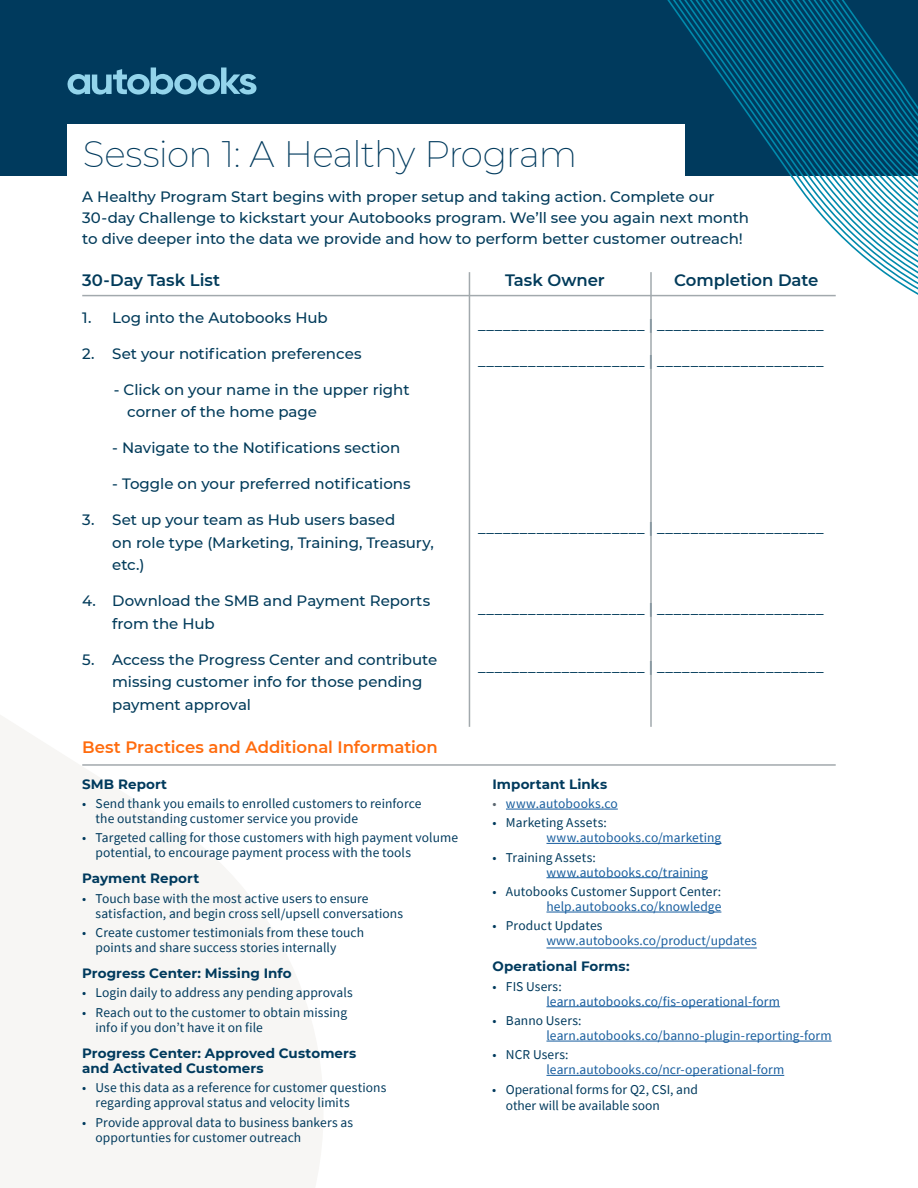
<style>
.page{position:relative;width:918px;height:1188px;background:#fff}
.page>*{position:absolute;margin:0;border:0;box-sizing:border-box;transform-origin:0 0}
.H1_-_Blue{font:200 36px "Montserrat";letter-spacing:-.025em;color:#003a5d}
.body{font:600 16.5px "Montserrat";color:#023b5a}
.body-2{font:600 16.5px "Montserrat";letter-spacing:-.005em;color:#ff6c0e}
.body-3{font:500 15px/22.5px "Montserrat";color:#023b5a}
.t1{font:13.5px/15px "Source Sans Pro";letter-spacing:.005em;color:#003a5d}
.body-4{font:13.5px/15px "Source Sans Pro";letter-spacing:.005em;color:#175d9e}
.body-5{font:700 13.5px/15px "Montserrat";letter-spacing:.005em;color:#003a5d}
.s1{color:#5b6670}
.s2{color:#003a5d}
.s3{color:#175d9e}
.s4{font-family:"Montserrat";font-weight:700;color:#003a5d}
</style>
<div class="page">
<div style="left:0;top:0;width:918px;height:176px;background:#003a5d"></div>
<div style="left:68px;top:125px;width:617px;height:94px;background:#fff"></div>
<svg style="left:67px;top:68px;width:190px;height:27px"></svg>
<svg style="left:667px;top:0;width:251px;height:297px"></svg>
<svg style="left:0;top:715px;width:323px;height:473px;fill:#f7f6f4"></svg>
<hr style="left:650px;top:272px;width:2px;height:455px;background:#a2a9ad">
<hr style="left:469px;top:272px;width:1px;height:455px;background:#a2a9ad">
<hr style="left:82px;top:295px;width:754px;height:1px;background:#a2a9ad">
<hr style="left:82px;top:764px;width:754px;height:2px;background:#a2a9ad">
<hr style="left:506px;top:809px;width:112px;height:1px;background:#175d9e">
<hr style="left:546px;top:843px;width:175px;height:1px;background:#175d9e">
<hr style="left:546px;top:877px;width:162px;height:1px;background:#175d9e">
<hr style="left:546px;top:912px;width:175px;height:1px;background:#175d9e">
<hr style="left:546px;top:1006px;width:234px;height:1px;background:#175d9e">
<hr style="left:546px;top:1041px;width:286px;height:1px;background:#175d9e">
<hr style="left:546px;top:1075px;width:238px;height:1px;background:#175d9e">
<hr style="left:546px;top:948px;width:211px;height:1px;background:#175d9e">
<p class="H1_-_Blue" style="left:83px;top:130px;width:496px">Session 1: A Healthy Program</p>
<p class="body-3" style="left:82px;top:186px;width:668px;line-height:21px">A Healthy Program Start begins with proper setup and taking action. Complete our<br>30-day Challenge to kickstart your Autobooks program. We’ll see you again next month to dive deeper into the data we provide and how to perform better customer outreach!</p>
<p class="body" style="left:82px;top:268px;width:140px">30-Day Task List</p>
<p class="body" style="left:505px;top:268px;width:101px">Task Owner</p>
<p class="body" style="left:674px;top:268px;width:146px">Completion Date</p>
<p class="body-3" style="left:82px;top:305px;width:247px">1. Log into the Autobooks Hub</p>
<p class="body-3" style="left:82px;top:341px;width:281px">2. Set your notification preferences</p>
<p class="body-3" style="left:127px;top:377px;width:284px;text-indent:-14px">- Click on your name in the upper right corner of the home page</p>
<p class="body-3" style="left:112px;top:436px;width:289px">- Navigate to the Notifications section</p>
<p class="body-3" style="left:112px;top:472px;width:300px">- Toggle on your preferred notifications</p>
<p class="body-3" style="left:112px;top:508px;width:323px;text-indent:-30px">3. Set up your team as Hub users based<br>on role type (Marketing, Training, Treasury, etc.)</p>
<p class="body-3" style="left:112px;top:589px;width:320px;text-indent:-30px">4. Download the SMB and Payment Reports from the Hub</p>
<p class="body-3" style="left:112px;top:647px;width:327px;text-indent:-30px">5. Access the Progress Center and contribute missing customer info for those pending payment approval</p>
<p class="body-2" style="left:82px;top:736px;width:357px">Best Practices and Additional Information</p>
<p class="body-5" style="left:82px;top:776px;width:87px">SMB Report</p>
<p class="t1" style="left:96px;top:796px;width:328px;text-indent:-14px">• Send thank you emails to enrolled customers to reinforce the outstanding customer service you provide</p>
<p class="t1" style="left:96px;top:830px;width:364px;text-indent:-14px">• Targeted calling for those customers with high payment volume potential, to encourage payment process with the tools</p>
<p class="body-5" style="left:82px;top:870px;width:119px">Payment Report</p>
<p class="t1" style="left:96px;top:891px;width:309px;text-indent:-14px">• Touch base with the most active users to ensure satisfaction, and begin cross sell/upsell conversations</p>
<p class="t1" style="left:96px;top:925px;width:270px;text-indent:-14px">• Create customer testimonials from these touch points and share success stories internally</p>
<p class="body-5" style="left:82px;top:965px;width:211px">Progress Center: Missing Info</p>
<p class="t1" style="left:82px;top:985px;width:272px">• Login daily to address any pending approvals</p>
<p class="t1" style="left:96px;top:1005px;width:253px;text-indent:-14px">• Reach out to the customer to obtain missing info if you don’t have it on file</p>
<p class="body-5" style="left:82px;top:1045px;width:276px">Progress Center: Approved Customers and Activated Customers</p>
<p class="t1" style="left:96px;top:1080px;width:292px;text-indent:-14px">• Use this data as a reference for customer questions regarding approval status and velocity limits</p>
<p class="t1" style="left:96px;top:1114px;width:259px;text-indent:-14px">• Provide approval data to business bankers as opportunties for customer outreach</p>
<p class="body-3" style="left:478px;top:313px;width:347px">____________________ | ____________________</p>
<p class="body-3" style="left:478px;top:349px;width:347px">____________________ | ____________________</p>
<p class="body-3" style="left:478px;top:515px;width:347px">____________________ | ____________________</p>
<p class="body-3" style="left:478px;top:596px;width:347px">____________________ | ____________________</p>
<p class="body-3" style="left:478px;top:655px;width:347px">____________________ | ____________________</p>
<p class="body-5" style="left:492px;top:776px;width:116px">Important Links</p>
<p class="body-4" style="left:492px;top:796px;width:127px"><span class="s1">•</span> www.autobooks.co</p>
<p class="body-4" style="left:546px;top:815px;width:176px;text-indent:-54px"><span class="s2">• Marketing Assets: </span>www.autobooks.co/marketing</p>
<p class="body-4" style="left:546px;top:850px;width:163px;text-indent:-54px"><span class="s2">• Training Assets: </span>www.autobooks.co/training</p>
<p class="t1" style="left:492px;top:884px;width:230px;text-align:right">• Autobooks Customer Support Center: <span class="s3">help.autobooks.co/knowledge</span></p>
<p class="t1" style="left:492px;top:918px;width:112px">• Product Updates</p>
<p class="body-4" style="left:492px;top:928px;width:266px;line-height:26.1px;text-indent:54px">www.autobooks.co/product/updates<br><span class="s4">Operational Forms:</span></p>
<p class="body-4" style="left:546px;top:979px;width:235px;text-indent:-54px"><span class="s2">• FIS Users: </span>learn.autobooks.co/fis-operational-form</p>
<p class="body-4" style="left:546px;top:1013px;width:287px;text-indent:-54px"><span class="s2">• Banno Users: </span>learn.autobooks.co/banno-plugin-reporting-form</p>
<p class="body-4" style="left:546px;top:1047px;width:239px;text-indent:-54px"><span class="s2">• NCR Users: </span>learn.autobooks.co/ncr-operational-form</p>
<p class="t1" style="left:506px;top:1081px;width:194px;line-height:16.2px;text-indent:-14px">• Operational forms for Q2, CSI, and other will be available soon</p>
</div>
